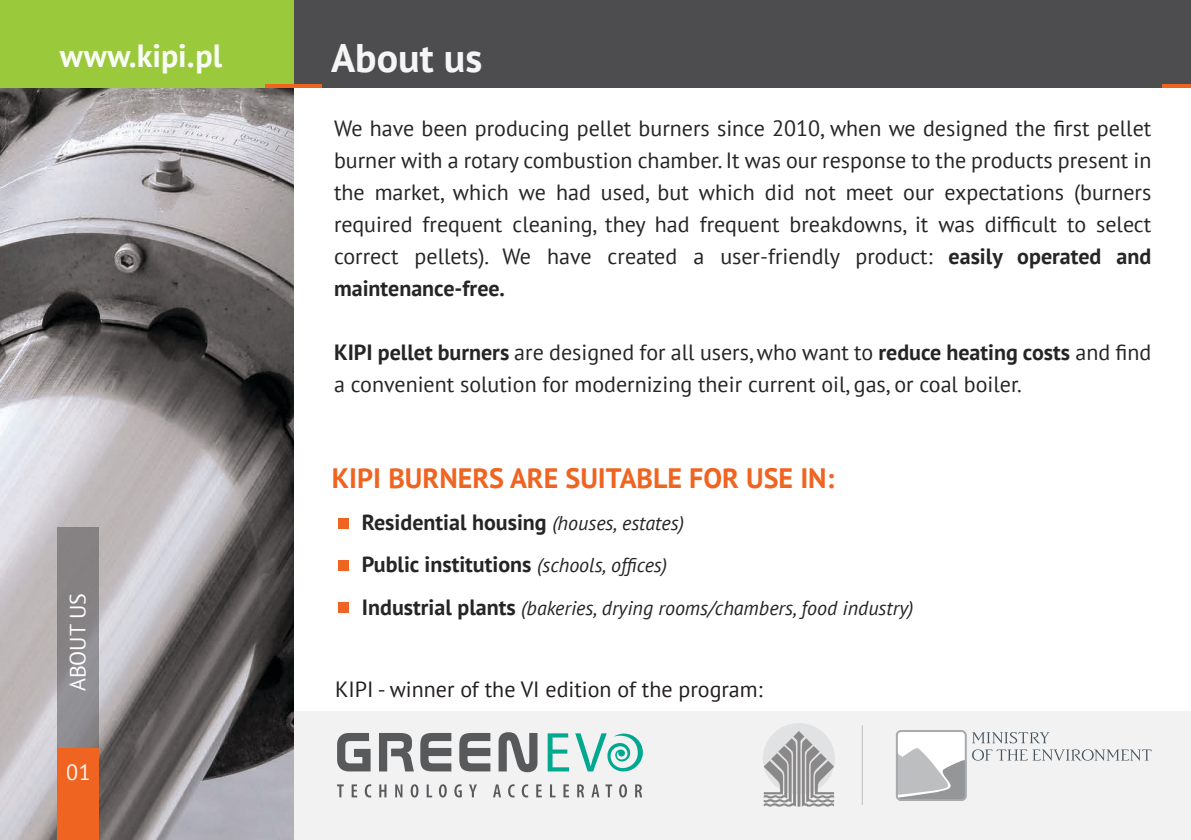
<style>
.page{position:relative;width:1191px;height:840px;background:#fff}
.page>*{position:absolute;margin:0;border:0;box-sizing:border-box;transform-origin:0 0}
.t1{font:700 40px "PT Sans";color:#fff}
.t2{font:700 32px "PT Sans";color:#fff}
.t3{font:700 28px "PT Sans";color:#ef6421}
.t4{font:22px/32px "PT Sans";color:#252525;text-align:justify}
.t5{font:700 22px/42px "PT Sans";color:#252525}
.t6{font:22px "PT Sans";color:#231f20}
.t7{font:22px "PT Sans";color:#fff}
.t8{font:italic 20px "PT Sans";color:#252525}
.s1{font-weight:700}
.s2{font-weight:400;font-style:italic;font-size:20px}
.s3{font-weight:700;font-style:normal;font-size:22px}
</style>
<div class="page">
<div style="left:266px;top:710px;width:925px;height:129px;background:#f2f2f3"></div>
<div style="left:116px;top:0;width:1075px;height:88px;background:#4d4d4f"></div>
<img style="left:0;top:88px;width:293px;height:751px">
<div style="left:58px;top:527px;width:41px;height:225px;background:linear-gradient(to right,#898789,#89888b)"></div>
<div style="left:0;top:0;width:293px;height:88px;background:#9aca3c"></div>
<div style="left:58px;top:748px;width:41px;height:91px;background:#ef6421"></div>
<hr style="left:265px;top:84px;width:56px;height:4px;background:#ef6421">
<div style="left:338px;top:517px;width:10px;height:11px;background:#ef6421"></div>
<div style="left:338px;top:559px;width:10px;height:11px;background:#ef6421"></div>
<div style="left:338px;top:601px;width:10px;height:11px;background:#ef6421"></div>
<svg style="left:762px;top:722px;width:73px;height:72px"></svg>
<svg style="left:763px;top:730px;width:71px;height:76px"></svg>
<hr style="left:861px;top:725px;width:1px;height:79px;background:#bcbec0">
<hr style="left:1163px;top:84px;width:28px;height:3px;background:#ef6421">
<svg style="left:337px;top:784px;width:7px;height:12px"></svg>
<svg style="left:352px;top:784px;width:5px;height:12px"></svg>
<svg style="left:365px;top:784px;width:6px;height:13px"></svg>
<svg style="left:379px;top:784px;width:7px;height:12px"></svg>
<svg style="left:395px;top:784px;width:7px;height:12px"></svg>
<svg style="left:410px;top:784px;width:8px;height:13px"></svg>
<svg style="left:427px;top:784px;width:5px;height:12px"></svg>
<svg style="left:439px;top:784px;width:8px;height:13px"></svg>
<svg style="left:454px;top:784px;width:8px;height:13px"></svg>
<svg style="left:469px;top:784px;width:8px;height:12px"></svg>
<svg style="left:493px;top:784px;width:8px;height:12px"></svg>
<svg style="left:508px;top:784px;width:7px;height:13px"></svg>
<svg style="left:522px;top:784px;width:6px;height:13px"></svg>
<svg style="left:536px;top:784px;width:6px;height:12px"></svg>
<svg style="left:550px;top:784px;width:5px;height:12px"></svg>
<svg style="left:563px;top:784px;width:6px;height:12px"></svg>
<svg style="left:577px;top:784px;width:7px;height:12px"></svg>
<svg style="left:591px;top:784px;width:8px;height:12px"></svg>
<svg style="left:605px;top:784px;width:7px;height:12px"></svg>
<svg style="left:619px;top:784px;width:8px;height:13px"></svg>
<svg style="left:635px;top:784px;width:7px;height:12px"></svg>
<svg style="left:337px;top:733px;width:33px;height:38px"></svg>
<svg style="left:379px;top:733px;width:35px;height:38px"></svg>
<svg style="left:420px;top:733px;width:31px;height:38px"></svg>
<svg style="left:459px;top:733px;width:31px;height:38px"></svg>
<svg style="left:498px;top:732px;width:39px;height:39px"></svg>
<svg style="left:547px;top:733px;width:22px;height:38px"></svg>
<svg style="left:575px;top:733px;width:68px;height:39px"></svg>
<svg style="left:896px;top:730px;width:70px;height:69px"></svg>
<svg style="left:972px;top:732px;width:179px;height:28px"></svg>
<h2 class="t2" style="left:60px;top:34px;width:164px">www.kipi.pl</h2>
<h1 class="t1" style="left:331px;top:32px;width:153px">About us</h1>
<p class="t4" style="left:334px;top:111px;width:819px">We have been producing pellet burners since 2010, when we designed the first pellet burner with a rotary combustion chamber. It was our response to the products present in the market, which we had used, but which did not meet our expectations (burners required frequent cleaning, they had frequent breakdowns, it was difficult to select correct pellets). We have created a user-friendly product: <span class="s1">easily operated and maintenance-free.</span></p>
<p class="t7" style="left:64px;top:691px;width:100px;rotate:-90deg">ABOUT US</p>
<p class="t7" style="left:67px;top:757px;width:25px">01</p>
<p class="t4" style="left:334px;top:335px;width:818px"><span class="s1">KIPI pellet burners</span> are designed for all users, who want to <span class="s1">reduce heating costs</span> and find a convenient solution for modernizing their current oil, gas, or coal boiler.</p>
<p class="t3" style="left:332px;top:459px;width:504px">KIPI BURNERS ARE SUITABLE FOR USE IN:</p>
<p class="t5" style="left:362px;top:501px;width:324px">Residential housing <span class="s2">(houses, estates)<br></span>Public institutions <span class="s2">(schools, offices)</span></p>
<p class="t8" style="left:362px;top:594px;width:553px"><span class="s3">Industrial plants</span> (bakeries, drying rooms/chambers, food industry)</p>
<p class="t6" style="left:335px;top:674px;width:429px">KIPI - winner of the VI edition of the program:</p>
</div>
